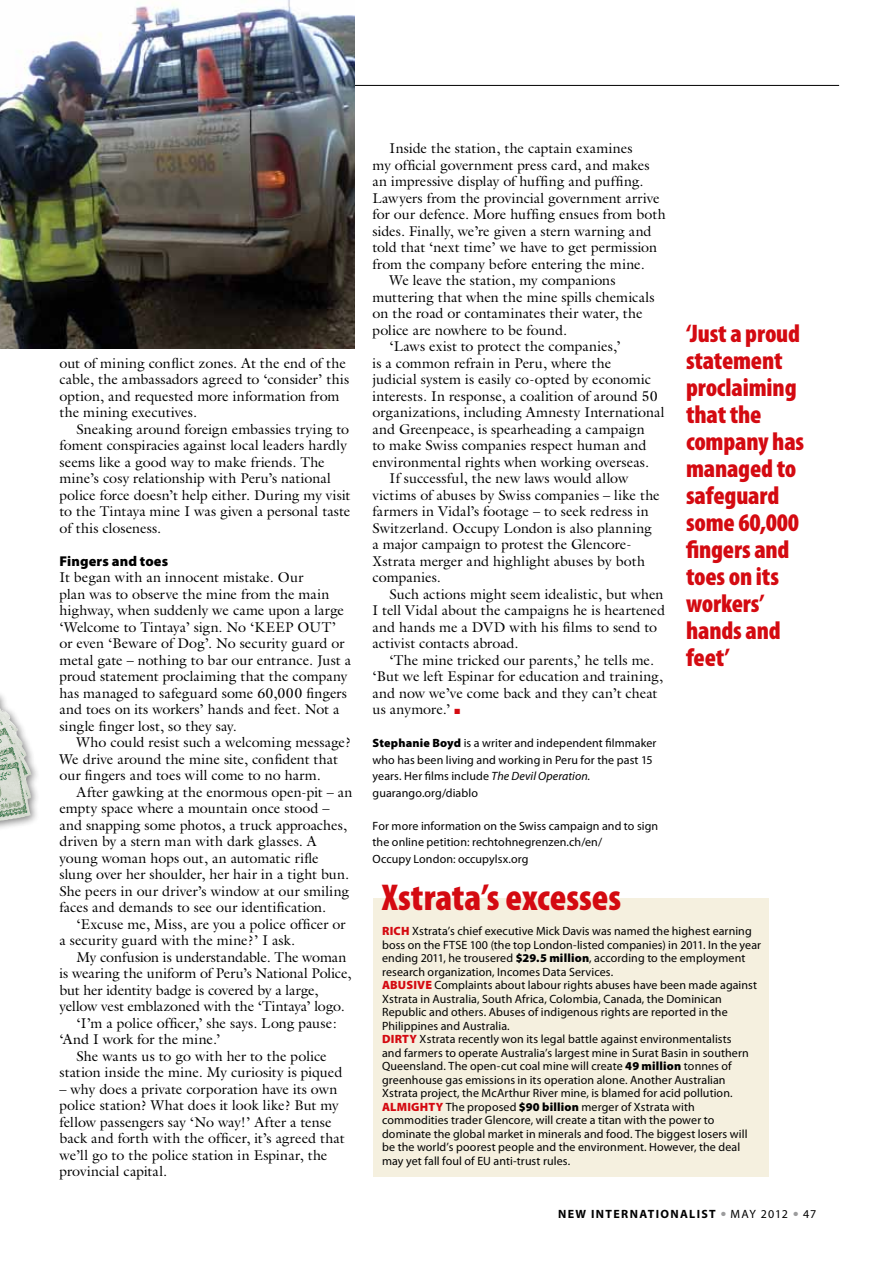
<style>
.page{position:relative;width:893px;height:1263px;background:#fff}
.page>*{position:absolute;margin:0;border:0;box-sizing:border-box;transform-origin:0 0}
.t1{font:900 condensed 37.5px "Myriad Pro";color:#d40a11}
.t2{font:900 condensed 25.5px/27px "Myriad Pro";letter-spacing:-.01em;color:#d40a11}
.t3{font:14.25px/16.5px "Galliard";color:#000}
.t4{font:900 14.25px "Myriad Pro";letter-spacing:.01em;color:#000}
.t5{font:12px/13.5px "Myriad Pro";letter-spacing:.01em;color:#000}
.t6{font:700 12px "Myriad Pro";letter-spacing:.115em;color:#000}
.s1{color:#d40a11}
.s2{font-weight:900}
.s3{font-style:italic}
.s4{font-weight:900;color:#d40a11}
.s5{font-weight:400}
</style>
<div class="page">
<hr style="left:0;top:85px;width:839px;height:1px;background:#000">
<img style="left:0;top:0;width:354px;height:348px">
<div style="left:373px;top:899px;width:395px;height:278px;background:#f5f0df"></div>
<div style="left:0;top:643px;width:40px;height:205px;background:#000;opacity:.5"></div>
<img style="left:0;top:708px;width:31px;height:113px">
<p class="t3" style="left:60px;top:354px;width:291px">out of mining conflict zones. At the end of the cable, the ambassadors agreed to ‘consider’ this option, and requested more information from the mining executives.</p>
<p class="t3" style="left:60px;top:420px;width:292px;text-indent:17px">Sneaking around foreign embassies trying to foment conspiracies against local leaders hardly seems like a good way to make friends. The mine’s cosy relationship with Peru’s national police force doesn’t help either. During my visit to the Tintaya mine I was given a personal taste of this closeness.</p>
<p class="t4" style="left:60px;top:551px;width:110px">Fingers and toes</p>
<p class="t3" style="left:60px;top:569px;width:293px">It began with an innocent mistake. Our<br>plan was to observe the mine from the main highway, when suddenly we came upon a large ‘Welcome to Tintaya’ sign. No ‘KEEP OUT’ or even ‘Beware of Dog’. No security guard or metal gate – nothing to bar our entrance. Just a proud statement proclaiming that the company has managed to safeguard some 60,000 fingers and toes on its workers’ hands and feet. Not a single finger lost, so they say.</p>
<p class="t3" style="left:60px;top:734px;width:293px;text-indent:17px">Who could resist such a welcoming message?<br>We drive around the mine site, confident that our fingers and toes will come to no harm.</p>
<p class="t3" style="left:60px;top:783px;width:295px;text-indent:17px">After gawking at the enormous open-pit – an empty space where a mountain once stood – and snapping some photos, a truck approaches, driven by a stern man with dark glasses. A young woman hops out, an automatic rifle slung over her shoulder, her hair in a tight bun.<br>She peers in our driver’s window at our smiling faces and demands to see our identification.</p>
<p class="t3" style="left:60px;top:915px;width:288px;text-indent:17px">‘Excuse me, Miss, are you a police officer or a security guard with the mine?’ I ask.</p>
<p class="t3" style="left:77px;top:948px;width:271px">My confusion is understandable. The woman</p>
<p class="t3" style="left:60px;top:965px;width:293px">is wearing the uniform of Peru’s National Police,</p>
<p class="t3" style="left:60px;top:981px;width:261px">but her identity badge is covered by a large,</p>
<p class="t3" style="left:60px;top:998px;width:287px">yellow vest emblazoned with the ‘Tintaya’ logo.</p>
<p class="t3" style="left:77px;top:1014px;width:262px">‘I’m a police officer,’ she says. Long pause:</p>
<p class="t3" style="left:60px;top:1031px;width:162px">‘And I work for the mine.’</p>
<p class="t3" style="left:77px;top:1047px;width:252px">She wants us to go with her to the police</p>
<p class="t3" style="left:60px;top:1064px;width:284px">station inside the mine. My curiosity is piqued</p>
<p class="t3" style="left:60px;top:1080px;width:287px">– why does a private corporation have its own police station? What does it look like? But my fellow passengers say ‘No way!’ After a tense back and forth with the officer, it’s agreed that we’ll go to the police station in Espinar, the provincial capital.</p>
<p class="t3" style="left:390px;top:140px;width:244px">Inside the station, the captain examines</p>
<p class="t3" style="left:373px;top:156px;width:279px">my official government press card, and makes</p>
<p class="t3" style="left:373px;top:173px;width:272px">an impressive display of huffing and puffing.</p>
<p class="t3" style="left:373px;top:189px;width:289px">Lawyers from the provincial government arrive</p>
<p class="t3" style="left:373px;top:206px;width:295px">for our defence. More huffing ensues from both</p>
<p class="t3" style="left:373px;top:222px;width:280px">sides. Finally, we’re given a stern warning and</p>
<p class="t3" style="left:373px;top:239px;width:286px">told that ‘next time’ we have to get permission</p>
<p class="t3" style="left:373px;top:255px;width:274px">from the company before entering the mine.</p>
<p class="t3" style="left:390px;top:272px;width:227px">We leave the station, my companions</p>
<p class="t3" style="left:373px;top:288px;width:283px">muttering that when the mine spills chemicals</p>
<p class="t3" style="left:373px;top:305px;width:272px">on the road or contaminates their water, the</p>
<p class="t3" style="left:373px;top:321px;width:196px">police are nowhere to be found.</p>
<p class="t3" style="left:390px;top:338px;width:233px">‘Laws exist to protect the companies,’</p>
<p class="t3" style="left:373px;top:354px;width:240px">is a common refrain in Peru, where the</p>
<p class="t3" style="left:373px;top:371px;width:280px">judicial system is easily co-opted by economic</p>
<p class="t3" style="left:373px;top:387px;width:287px">interests. In response, a coalition of around 50</p>
<p class="t3" style="left:373px;top:404px;width:294px">organizations, including Amnesty International</p>
<p class="t3" style="left:373px;top:420px;width:274px">and Greenpeace, is spearheading a campaign</p>
<p class="t3" style="left:373px;top:437px;width:275px">to make Swiss companies respect human and</p>
<p class="t3" style="left:373px;top:453px;width:278px">environmental rights when working overseas.</p>
<p class="t3" style="left:390px;top:470px;width:240px">If successful, the new laws would allow</p>
<p class="t3" style="left:373px;top:486px;width:289px">victims of abuses by Swiss companies – like the</p>
<p class="t3" style="left:373px;top:503px;width:278px">farmers in Vidal’s footage – to seek redress in</p>
<p class="t3" style="left:373px;top:519px;width:281px">Switzerland. Occupy London is also planning</p>
<p class="t3" style="left:373px;top:536px;width:260px">a major campaign to protest the Glencore-</p>
<p class="t3" style="left:373px;top:552px;width:274px">Xstrata merger and highlight abuses by both</p>
<p class="t3" style="left:373px;top:569px;width:70px">companies.</p>
<p class="t3" style="left:390px;top:585px;width:275px">Such actions might seem idealistic, but when</p>
<p class="t3" style="left:373px;top:602px;width:294px">I tell Vidal about the campaigns he is heartened</p>
<p class="t3" style="left:373px;top:618px;width:286px">and hands me a DVD with his films to send to</p>
<p class="t3" style="left:373px;top:635px;width:148px">activist contacts abroad.</p>
<p class="t3" style="left:390px;top:651px;width:266px">‘The mine tricked our parents,’ he tells me.</p>
<p class="t3" style="left:373px;top:668px;width:292px">‘But we left Espinar for education and training,</p>
<p class="t3" style="left:373px;top:684px;width:286px">and now we’ve come back and they can’t cheat</p>
<p class="t3" style="left:373px;top:701px;width:89px">us anymore.’ <span class="s1">■</span></p>
<p class="t5" style="left:373px;top:735px;width:285px;line-height:16.5px"><span class="s2">Stephanie Boyd</span> is a writer and independent filmmaker who has been living and working in Peru for the past 15 years. Her films include <span class="s3">The Devil Operation. </span>guarango.org/diablo</p>
<p class="t5" style="left:373px;top:817px;width:287px;line-height:16.5px">For more information on the Swiss campaign and to sign the online petition: rechtohnegrenzen.ch/en/<br>Occupy London: occupylsx.org</p>
<h1 class="t1" style="left:382px;top:873px;width:241px">Xstrata’s excesses</h1>
<h2 class="t2" style="left:686px;top:319px;width:120px">‘Just a proud statement proclaiming that the company has managed to safeguard some 60,000 fingers and toes on its workers’ hands and feet’</h2>
<p class="t5" style="left:382px;top:924px;width:381px"><span class="s4">RICH</span> Xstrata’s chief executive Mick Davis was named the highest earning boss on the FTSE 100 (the top London-listed companies) in 2011. In the year ending 2011, he trousered <span class="s2">$29.5 million</span>, according to the employment research organization, Incomes Data Services.<br><span class="s4">ABUSIVE</span> Complaints about labour rights abuses have been made against Xstrata in Australia, South Africa, Colombia, Canada, the Dominican Republic and others. Abuses of indigenous rights are reported in the Philippines and Australia.<br><span class="s4">DIRTY</span> Xstrata recently won its legal battle against environmentalists<br>and farmers to operate Australia’s largest mine in Surat Basin in southern Queensland. The open-cut coal mine will create <span class="s2">49 million</span> tonnes of greenhouse gas emissions in its operation alone. Another Australian Xstrata project, the McArthur River mine, is blamed for acid pollution.<br><span class="s4">ALMIGHTY</span> The proposed <span class="s2">$90 billion</span> merger of Xstrata with commodities trader Glencore, will create a titan with the power to dominate the global market in minerals and food. The biggest losers will be the world’s poorest people and the environment. However, the deal may yet fall foul of EU anti-trust rules.</p>
<p class="t6" style="left:558px;top:1206px;width:260px">NEW INTERNATIONALIST <sup>●</sup> <span class="s5">MAY 2012</span> <sup>●</sup> <span class="s5">47</span></p>
</div>
